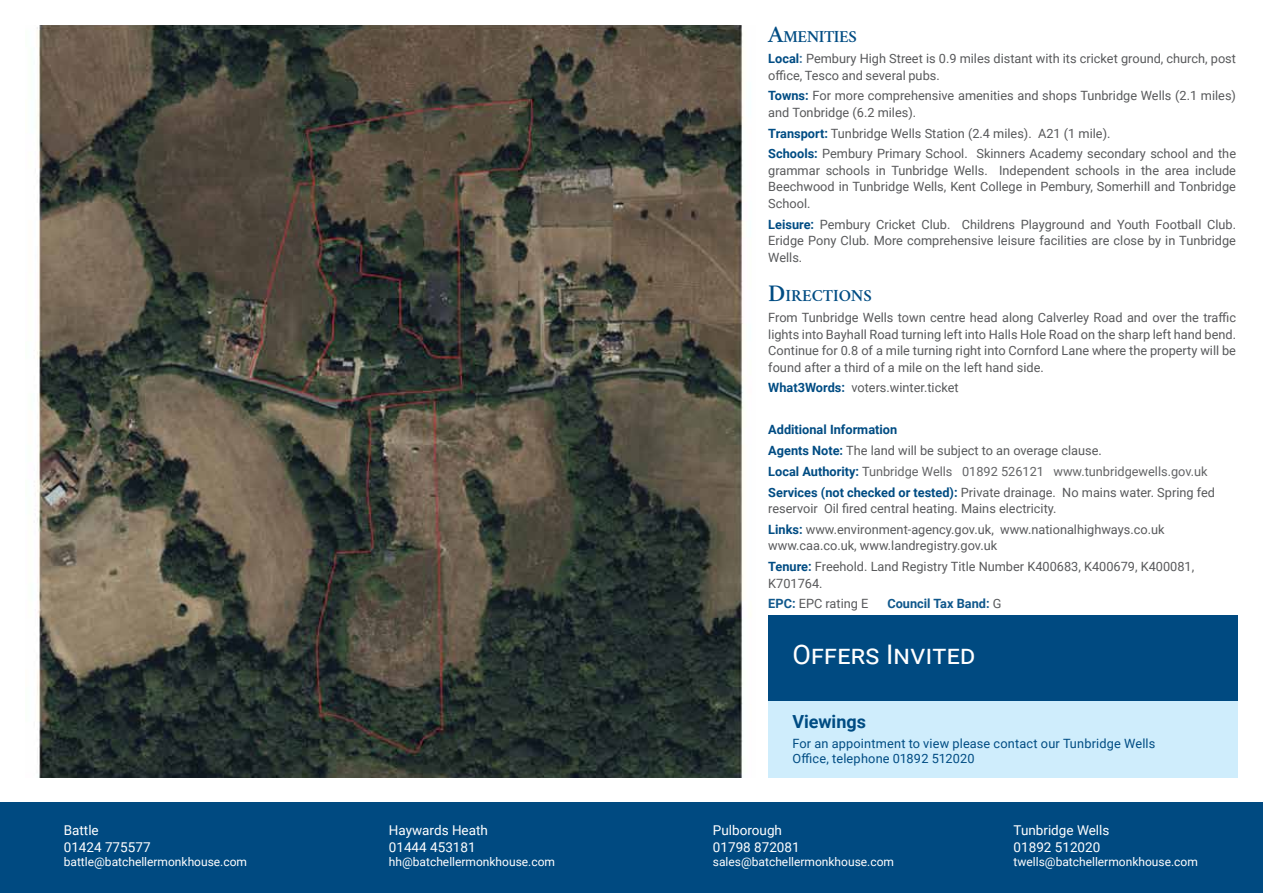
<style>
.page{position:relative;width:1263px;height:893px;background:#fff}
.page>*{position:absolute;margin:0;border:0;box-sizing:border-box;transform-origin:0 0}
.t1{font:27px "Roboto";letter-spacing:.01em;color:#fff}
.t2{font:700 18px "Roboto";color:#004c83}
.t3{font:600 16.8px "Crimson";letter-spacing:-.01em;color:#004c83}
.t4{font:600 16.8px "Crimson";letter-spacing:-.03em;color:#004c83}
.t5{font:13.5px/16.2px "Roboto";color:#fff}
.t6{font:12.75px/16.5px "Roboto";color:#58595b}
.t7{font:12.75px/15px "Roboto";letter-spacing:.015em;color:#004c83}
.t8{font:700 12.75px "Roboto";color:#0f578b}
.t9{font:12px "Roboto";color:#fff}
.s1{font-size:24px}
.s2{font-weight:700;color:#004c83}
.s3{font-weight:700;color:#336f9c}
.s4{color:#636466}
.s5{font-weight:700;color:#0f578b}
.s6{font-weight:400;color:#58595b}
</style>
<div class="page">
<div style="left:0;top:802px;width:1263px;height:91px;background:#004a81"></div>
<div style="left:768px;top:701px;width:469px;height:76px;background:#cfedfc"></div>
<div style="left:768px;top:615px;width:469px;height:86px;background:#004a81"></div>
<img style="left:37px;top:26px;width:707px;height:751px">
<p class="t5" style="left:64px;top:824px;width:88px">Battle<br>01424 775577</p>
<p class="t9" style="left:64px;top:853px;width:185px">battle@batchellermonkhouse.com</p>
<p class="t5" style="left:389px;top:824px;width:101px">Haywards Heath<br>01444 453181</p>
<p class="t9" style="left:389px;top:853px;width:168px">hh@batchellermonkhouse.com</p>
<h3 class="t4" style="left:768px;top:27px;width:90px"><span class="s1">A</span>MENITIES</h3>
<p class="t6" style="left:768px;top:50px;width:469px"><span class="s2">Local</span><span class="s3">:</span> Pembury High Street is 0.9 miles distant with its cricket ground, church, post office, Tesco and several pubs.</p>
<p class="t6" style="left:768px;top:87px;width:469px"><span class="s2">Towns:</span> For more comprehensive amenities and shops Tunbridge Wells (2.1 miles) and Tonbridge (6.2 miles).</p>
<p class="t6" style="left:768px;top:122px;width:469px;line-height:20.7px"><span class="s2">Transport:</span> Tunbridge Wells Station (2.4 miles). A21 (1 mile).<br><span class="s2">Schools:</span> Pembury Primary School. Skinners Academy secondary school and the</p>
<p class="t6" style="left:768px;top:162px;width:469px;text-align:justify">grammar schools in Tunbridge Wells. Independent schools in the area include Beechwood in Tunbridge Wells, Kent College in Pembury, Somerhill and Tonbridge School.</p>
<p class="t6" style="left:768px;top:215px;width:469px;text-align:justify"><span class="s2">Leisure:</span> Pembury Cricket Club. Childrens Playground and Youth Football Club.<br>Eridge Pony Club. More comprehensive leisure facilities are close by in Tunbridge Wells.</p>
<h3 class="t3" style="left:768px;top:286px;width:105px"><span class="s1">D</span>IRECTIONS</h3>
<p class="t6" style="left:768px;top:309px;width:469px;text-align:justify">From Tunbridge Wells town centre head along Calverley Road and over the traffic lights into Bayhall Road turning left into Halls Hole Road on the sharp left hand bend.<br>Continue for 0.8 of a mile turning right into Cornford Lane where the property will be found after a third of a mile on the left hand side.</p>
<p class="t6" style="left:768px;top:379px;width:192px"><span class="s2">What3Words:</span> voters.winter.ticket</p>
<p class="t6" style="left:768px;top:419px;width:448px;line-height:20.7px"><span class="s2">Additional Information<br>Agents Note:</span> The land will be subject to an overage clause.<br><span class="s2">Local Authority:</span> T<span class="s4">unbridge Wells 01892 526121 www.tunbridgewells.gov.uk </span><span class="s2">Services (not checked or tested):</span> Private drainage. No mains water. Spring fed</p>
<p class="t6" style="left:768px;top:498px;width:398px;line-height:20.7px">reservoir Oil fired central heating. Mains electricity.<br><span class="s2">Links:</span> www.environment-agency.gov.uk, www.nationalhighways.co.uk</p>
<p class="t6" style="left:768px;top:535px;width:427px;line-height:20.7px">www.caa.co.uk, www.landregistry.gov.uk<br><span class="s2">Tenure:</span> Freehold. Land Registry Title Number K400683, K400679, K400081,</p>
<p class="t6" style="left:768px;top:572px;width:102px;line-height:20.7px">K701764.<br><span class="s5">EPC:</span> EPC rating E</p>
<p class="t8" style="left:887px;top:598px;width:116px">Council Tax Band: <span class="s6">G</span></p>
<h1 class="t1" style="left:792px;top:636px;width:184px">Offers Invited</h1>
<h2 class="t2" style="left:792px;top:714px;width:75px">Viewings</h2>
<p class="t7" style="left:792px;top:735px;width:364px">For an appointment to view please contact our Tunbridge Wells<br>Office, telephone 01892 512020</p>
<p class="t5" style="left:713px;top:822px;width:88px">Pulborough<br>01798 872081</p>
<p class="t9" style="left:713px;top:853px;width:183px">sales@batchellermonkhouse.com</p>
<p class="t5" style="left:1013px;top:824px;width:97px">Tunbridge Wells<br>01892 512020</p>
<p class="t9" style="left:1013px;top:853px;width:186px">twells@batchellermonkhouse.com</p>
</div>
